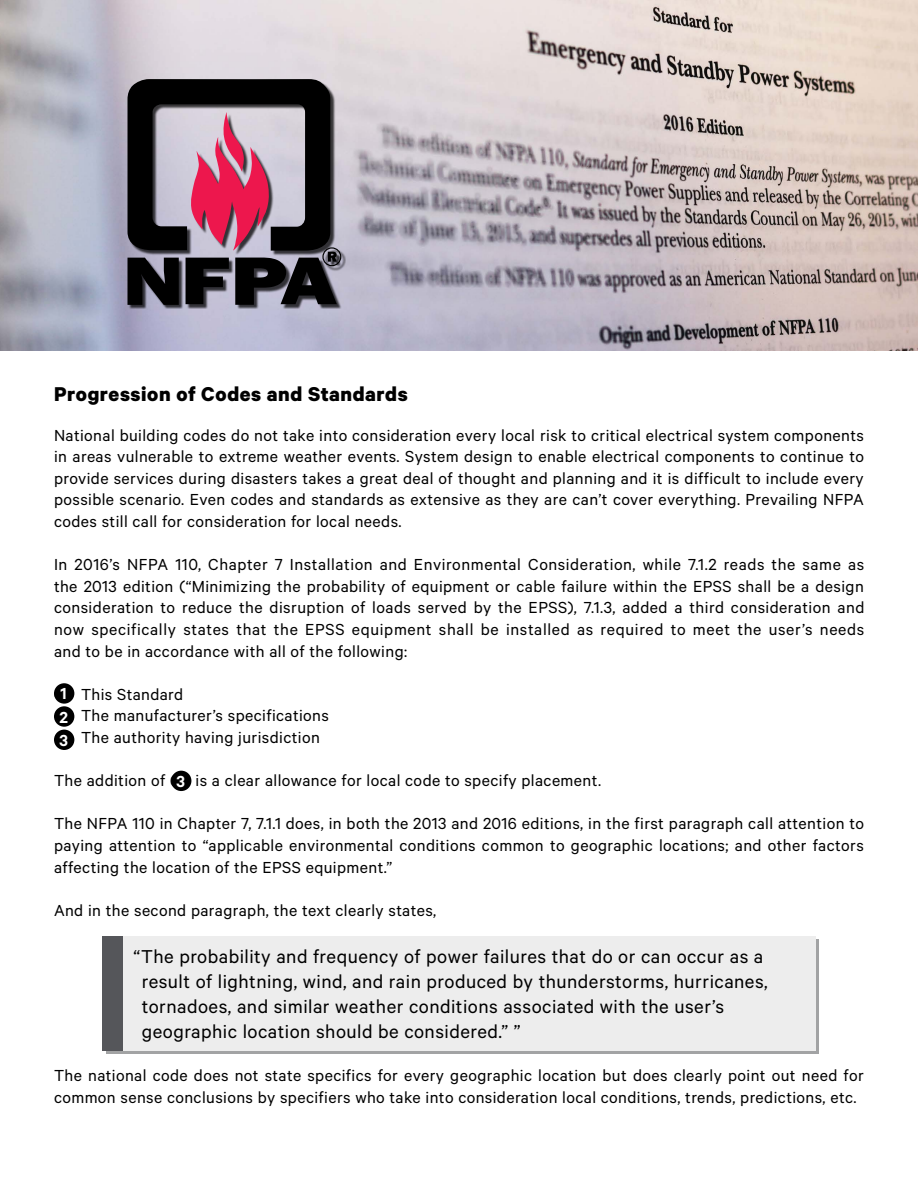
<style>
.page{position:relative;width:918px;height:1188px;background:#fff}
.page>*{position:absolute;margin:0;border:0;box-sizing:border-box;transform-origin:0 0}
.t1{font:700 22.5px "Calibre";letter-spacing:.025em;color:#000}
.t2{font:21px/25.2px "Calibre";letter-spacing:.02em;color:#000}
.t3{font:18px/21.6px "Calibre";letter-spacing:.02em;color:#000;text-align:justify}
.t4{font:600 18px/23.2px "Calibre";color:#fff;text-align:justify}
</style>
<div class="page">
<div style="left:106px;top:939px;width:712px;height:114px;background:linear-gradient(to right,#a2a3a4,#a2a3a4)"></div>
<div style="left:103px;top:936px;width:712px;height:114px;background:#ededed"></div>
<div style="left:103px;top:936px;width:20px;height:114px;background:#55565a"></div>
<img style="left:0;top:0;width:918px;height:351px">
<div style="left:129px;top:80px;width:217px;height:229px;background:#000;opacity:.75"></div>
<div style="left:322px;top:247px;width:19px;height:19px;border:1px solid #000;border-radius:50%"></div>
<svg style="left:128px;top:79px;width:209px;height:225px;background:#6c545f"></svg>
<div style="left:54px;top:683px;width:20px;height:21px;background:#000;border-radius:50%"></div>
<div style="left:54px;top:706px;width:20px;height:21px;background:#000;border-radius:50%"></div>
<div style="left:54px;top:730px;width:20px;height:20px;background:#000;border-radius:50%"></div>
<div style="left:171px;top:771px;width:20px;height:20px;background:#000;border-radius:50%"></div>
<p class="t1" style="left:54px;top:380px;width:355px">Progression of Codes and Standards</p>
<p class="t3" style="left:54px;top:424px;width:811px">National building codes do not take into consideration every local risk to critical electrical system components in areas vulnerable to extreme weather events. System design to enable electrical components to continue to provide services during disasters takes a great deal of thought and planning and it is difficult to include every possible scenario. Even codes and standards as extensive as they are can’t cover everything. Prevailing NFPA codes still call for consideration for local needs.</p>
<p class="t3" style="left:54px;top:553px;width:812px">In 2016’s NFPA 110, Chapter 7 Installation and Environmental Consideration, while 7.1.2 reads the same as the 2013 edition (“Minimizing the probability of equipment or cable failure within the EPSS shall be a design consideration to reduce the disruption of loads served by the EPSS), 7.1.3, added a third consideration and now specifically states that the EPSS equipment shall be installed as required to meet the user’s needs and to be in accordance with all of the following:</p>
<p class="t3" style="left:81px;top:683px;width:249px;text-align:left;text-indent:-27px">• This Standard<br>The manufacturer’s specifications<br>The authority having jurisdiction</p>
<p class="t3" style="left:54px;top:769px;width:549px">The addition of ( ) is a clear allowance for local code to specify placement.</p>
<p class="t3" style="left:54px;top:812px;width:811px">The NFPA 110 in Chapter 7, 7.1.1 does, in both the 2013 and 2016 editions, in the first paragraph call attention to paying attention to “applicable environmental conditions common to geographic locations; and other factors affecting the location of the EPSS equipment.”</p>
<p class="t3" style="left:54px;top:899px;width:384px">And in the second paragraph, the text clearly states,</p>
<p class="t2" style="left:142px;top:943px;width:628px;text-indent:-8px">“The probability and frequency of power failures that do or can occur as a result of lightning, wind, and rain produced by thunderstorms, hurricanes, tornadoes, and similar weather conditions associated with the user’s geographic location should be considered.” ”</p>
<p class="t3" style="left:54px;top:1064px;width:811px">The national code does not state specifics for every geographic location but does clearly point out need for common sense conclusions by specifiers who take into consideration local conditions, trends, predictions, etc.</p>
<p class="t4" style="left:59px;top:682px;width:10px">1<br>2<br>3</p>
<p class="t4" style="left:177px;top:769px;width:10px">3</p>
</div>
